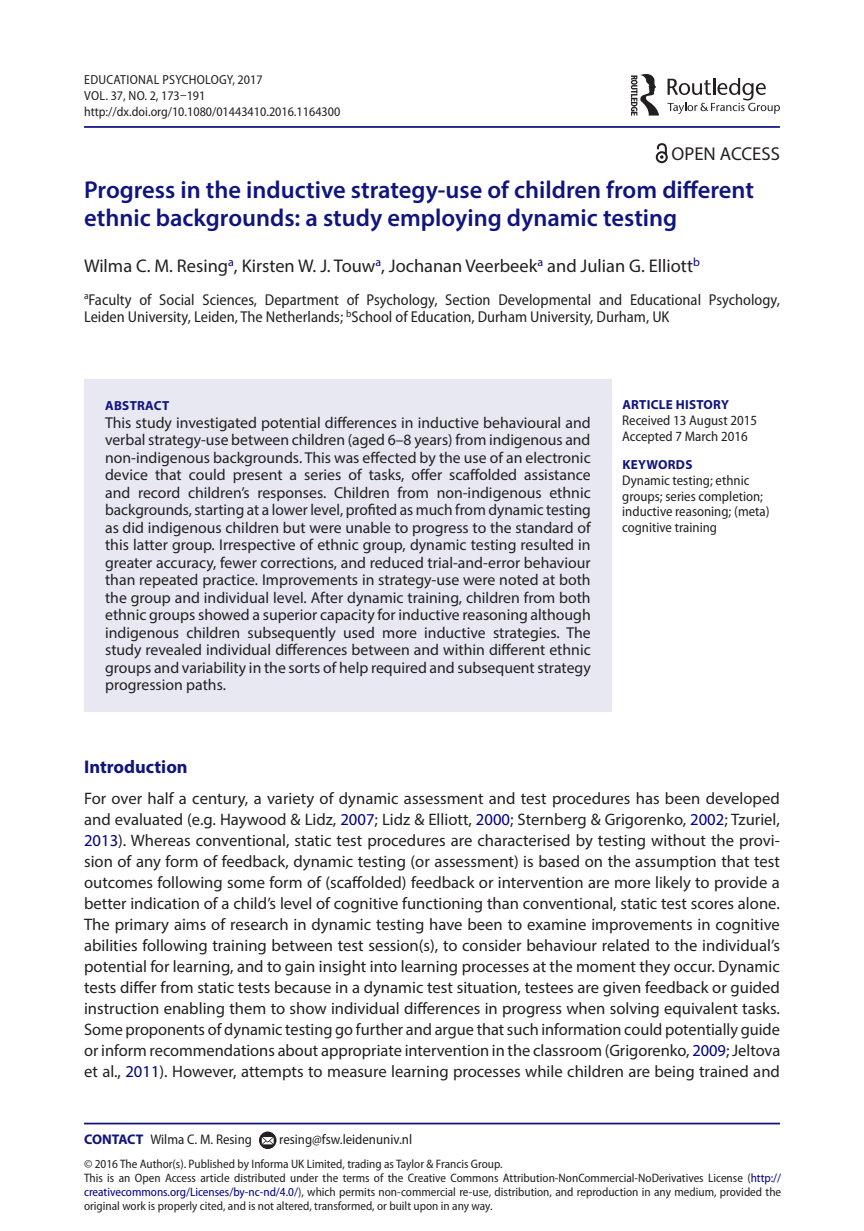
<style>
.page{position:relative;width:864px;height:1231px;background:#fff}
.page>*{position:absolute;margin:0;border:0;box-sizing:border-box;transform-origin:0 0}
.t1{font:600 24.5px/28px "Myriad Pro";color:#10147e}
.t2{font:18.72px "Myriad Pro";color:#231f20}
.t3{font:18.38px "Myriad Pro";color:#231f20}
.t4{font:700 18.38px "Myriad Pro";color:#10147e}
.t5{font:16.62px/21px "Myriad Pro";color:#231f20;text-align:justify}
.t6{font:15.75px/17.5px "Myriad Pro";color:#231f20;text-align:justify}
.t7{font:semi-condensed 15.75px/17.5px "Myriad Pro";color:#231f20}
.t8{font:semi-condensed 14px/15.8px "Myriad Pro";color:#231f20}
.t9{font:semi-condensed 13.12px/15.8px "Myriad Pro";color:#231f20}
.t10{font:700 13.12px "Myriad Pro";letter-spacing:.02em;color:#10147e}
.t11{font:semi-condensed 12.25px/14px "Myriad Pro";color:#231f20}
.s1{color:#000080}
.s2{font-weight:700;font-stretch:normal;color:#10147e}
</style>
<div class="page">
<hr style="left:84px;top:126px;width:695px;height:2px;background:#10147e">
<div style="left:84px;top:379px;width:527px;height:333px;background:#e7e8f2"></div>
<hr style="left:84px;top:1122px;width:695px;height:2px;background:#10147e">
<svg style="left:259px;top:1131px;width:17px;height:17px"></svg>
<svg style="left:262px;top:1136px;width:11px;height:8px"></svg>
<svg style="left:667px;top:78px;width:112px;height:36px"></svg>
<svg style="left:631px;top:74px;width:27px;height:42px"></svg>
<svg style="left:655px;top:143px;width:12px;height:20px"></svg>
<p class="t9" style="left:84px;top:72px;width:257px">Educational Psychology, 2017<br>VOL. 37, NO. 2, 173–191 http://dx.doi.org/10.1080/01443410.2016.1164300</p>
<p class="t2" style="left:671px;top:142px;width:110px">OPEN ACCESS</p>
<h1 class="t1" style="left:84px;top:175px;width:671px">Progress in the inductive strategy-use of children from different ethnic backgrounds: a study employing dynamic testing</h1>
<p class="t3" style="left:84px;top:254px;width:617px">Wilma C. M. Resing<sup>a</sup>, Kirsten W. J. Touw<sup>a</sup>, Jochanan Veerbeek<sup>a</sup> and Julian G. Elliott<sup>b</sup></p>
<p class="t7" style="left:84px;top:291px;width:697px"><sup>a</sup>Faculty of Social Sciences, Department of Psychology, Section Developmental and Educational Psychology,<br>Leiden University, Leiden, The Netherlands; <sup>b</sup>School of Education, Durham University, Durham, UK</p>
<p class="t10" style="left:105px;top:397px;width:66px">ABSTRACT</p>
<p class="t6" style="left:105px;top:413px;width:487px">This study investigated potential differences in inductive behavioural and verbal strategy-use between children (aged 6–8 years) from indigenous and non-indigenous backgrounds. This was effected by the use of an electronic device that could present a series of tasks, offer scaffolded assistance and record children’s responses. Children from non-indigenous ethnic backgrounds, starting at a lower level, profited as much from dynamic testing as did indigenous children but were unable to progress to the standard of this latter group. Irrespective of ethnic group, dynamic testing resulted in greater accuracy, fewer corrections, and reduced trial-and-error behaviour than repeated practice. Improvements in strategy-use were noted at both the group and individual level. After dynamic training, children from both ethnic groups showed a superior capacity for inductive reasoning although indigenous children subsequently used more inductive strategies. The study revealed individual differences between and within different ethnic groups and variability in the sorts of help required and subsequent strategy progression paths.</p>
<p class="t10" style="left:622px;top:396px;width:108px">ARTICLE HISTORY</p>
<p class="t8" style="left:622px;top:412px;width:136px">Received 13 August 2015<br>Accepted 7 March 2016</p>
<p class="t10" style="left:622px;top:456px;width:72px">KEYWORDS</p>
<p class="t8" style="left:622px;top:472px;width:149px">Dynamic testing; ethnic groups; series completion; inductive reasoning; (meta) cognitive training</p>
<p class="t4" style="left:84px;top:754px;width:105px">Introduction</p>
<p class="t5" style="left:84px;top:787px;width:697px">For over half a century, a variety of dynamic assessment and test procedures has been developed and evaluated (e.g. Haywood &amp; Lidz, <span class="s1">2007</span>; Lidz &amp; Elliott, <span class="s1">2000</span>; Sternberg &amp; Grigorenko, <span class="s1">2002</span>; Tzuriel, <span class="s1">2013</span>). Whereas conventional, static test procedures are characterised by testing without the provi&shy;sion of any form of feedback, dynamic testing (or assessment) is based on the assumption that test outcomes following some form of (scaffolded) feedback or intervention are more likely to provide a better indication of a child’s level of cognitive functioning than conventional, static test scores alone.<br>The primary aims of research in dynamic testing have been to examine improvements in cognitive abilities following training between test session(s), to consider behaviour related to the individual’s potential for learning, and to gain insight into learning processes at the moment they occur. Dynamic tests differ from static tests because in a dynamic test situation, testees are given feedback or guided instruction enabling them to show individual differences in progress when solving equivalent tasks.<br>Some proponents of dynamic testing go further and argue that such information could potentially guide or inform recommendations about appropriate intervention in the classroom (Grigorenko, <span class="s1">2009</span>; Jeltova et al., <span class="s1">2011</span>). However, attempts to measure learning processes while children are being trained and</p>
<p class="t8" style="left:84px;top:1131px;width:169px"><span class="s2">CONTACT</span> Wilma C. M. Resing</p>
<p class="t8" style="left:279px;top:1131px;width:134px">resing@fsw.leidenuniv.nl</p>
<p class="t11" style="left:84px;top:1156px;width:698px">© 2016 The Author(s). Published by Informa UK Limited, trading as Taylor &amp; Francis Group.<br>This is an Open Access article distributed under the terms of the Creative Commons Attribution-NonCommercial-NoDerivatives License (<span class="s1">http:// creativecommons.org/Licenses/by-nc-nd/4.0/</span>), which permits non-commercial re-use, distribution, and reproduction in any medium, provided the original work is properly cited, and is not altered, transformed, or built upon in any way.</p>
</div>
